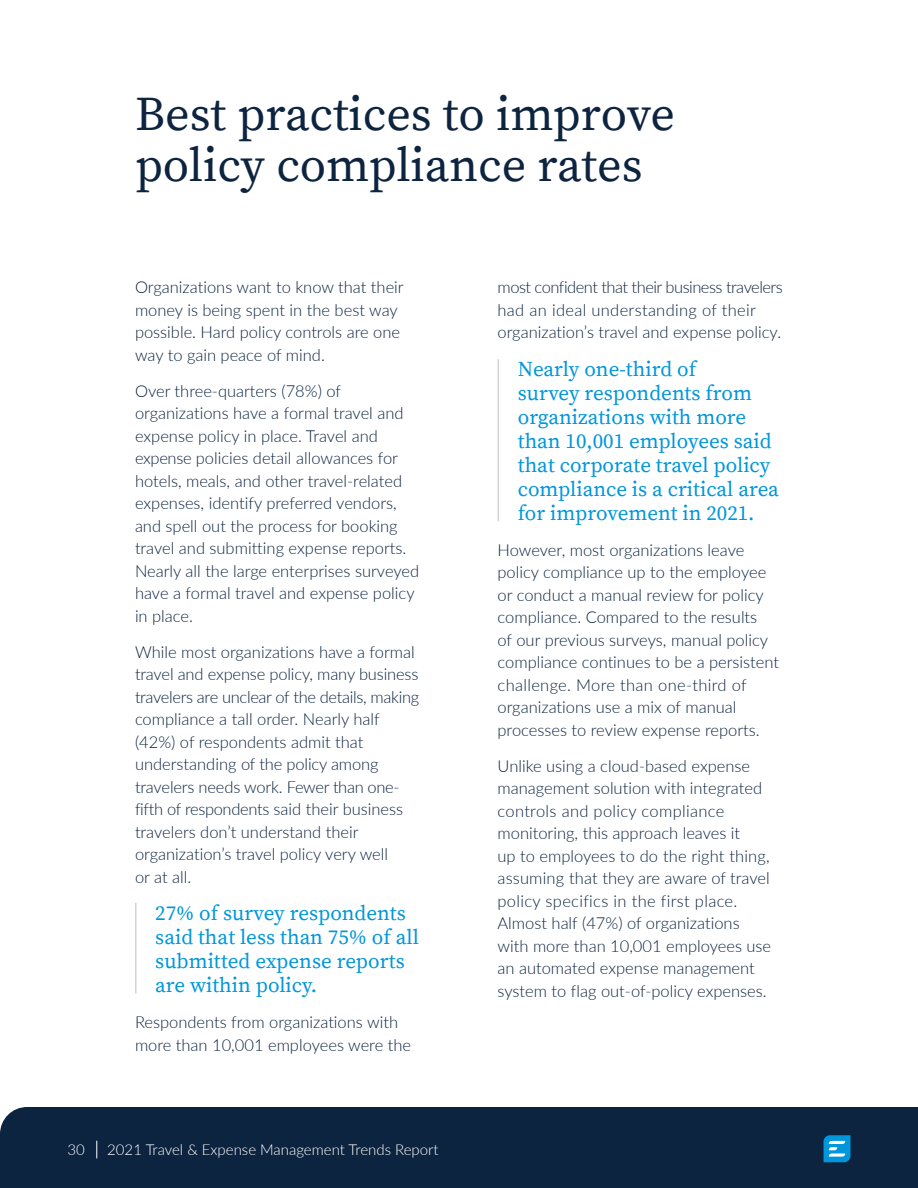
<style>
.page{position:relative;width:918px;height:1188px;background:#fff}
.page>*{position:absolute;margin:0;border:0;box-sizing:border-box;transform-origin:0 0}
.Title_or_Section__ri{font:48px/51px "Source Serif Pro";color:#0d2440}
.quote__electric_blue{font:21px/24px "Source Serif Pro";color:#0096db}
.body_copy{font:300 16.5px/22.5px "Lato";color:#0d2440}
.t1{font:300 15px "Lato";color:#fff}
</style>
<div class="page">
<div style="left:0;top:1107px;width:918px;height:81px;background:#0d2440"></div>
<svg style="left:824px;top:1135px;width:27px;height:27px"></svg>
<svg style="left:96px;top:1141px;width:1px;height:17px"></svg>
<hr style="left:135px;top:903px;width:1px;height:91px;background:#d1d4d4">
<hr style="left:498px;top:359px;width:1px;height:162px;background:#d1d4d4">
<p class="Title_or_Section__ri" style="left:135px;top:90px;width:541px">Best practices to improve policy compliance rates</p>
<p class="body_copy" style="left:135px;top:275px;width:270px">Organizations want to know that their money is being spent in the best way possible. Hard policy controls are one way to gain peace of mind.</p>
<p class="body_copy" style="left:135px;top:379px;width:286px">Over three-quarters (78%) of organizations have a formal travel and expense policy in place. Travel and expense policies detail allowances for hotels, meals, and other travel-related expenses, identify preferred vendors, and spell out the process for booking travel and submitting expense reports.<br>Nearly all the large enterprises surveyed have a formal travel and expense policy in place.</p>
<p class="body_copy" style="left:135px;top:640px;width:286px">While most organizations have a formal travel and expense policy, many business travelers are unclear of the details, making compliance a tall order. Nearly half (42%) of respondents admit that understanding of the policy among travelers needs work. Fewer than one&shy;fifth of respondents said their business travelers don’t understand their organization’s travel policy very well<br>or at all.</p>
<p class="quote__electric_blue" style="left:155px;top:902px;width:265px">27% of survey respondents said that less than 75% of all submitted expense reports are within policy.</p>
<p class="body_copy" style="left:135px;top:1010px;width:278px">Respondents from organizations with more than 10,001 employees were the</p>
<p class="t1" style="left:68px;top:1139px;width:19px">30</p>
<p class="t1" style="left:107px;top:1139px;width:333px">2021 Travel &amp; Expense Management Trends Report</p>
<p class="body_copy" style="left:498px;top:275px;width:287px">most confident that their business travelers had an ideal understanding of their organization’s travel and expense policy.</p>
<p class="quote__electric_blue" style="left:518px;top:358px;width:263px">Nearly one-third of<br>survey respondents from organizations with more than 10,001 employees said that corporate travel policy compliance is a critical area for improvement in 2021.</p>
<p class="body_copy" style="left:498px;top:538px;width:283px">However, most organizations leave policy compliance up to the employee or conduct a manual review for policy compliance. Compared to the results<br>of our previous surveys, manual policy compliance continues to be a persistent challenge. More than one-third of organizations use a mix of manual processes to review expense reports.</p>
<p class="body_copy" style="left:498px;top:754px;width:275px">Unlike using a cloud-based expense management solution with integrated controls and policy compliance monitoring, this approach leaves it<br>up to employees to do the right thing, assuming that they are aware of travel policy specifics in the first place.<br>Almost half (47%) of organizations with more than 10,001 employees use an automated expense management system to flag out-of-policy expenses.</p>
</div>
